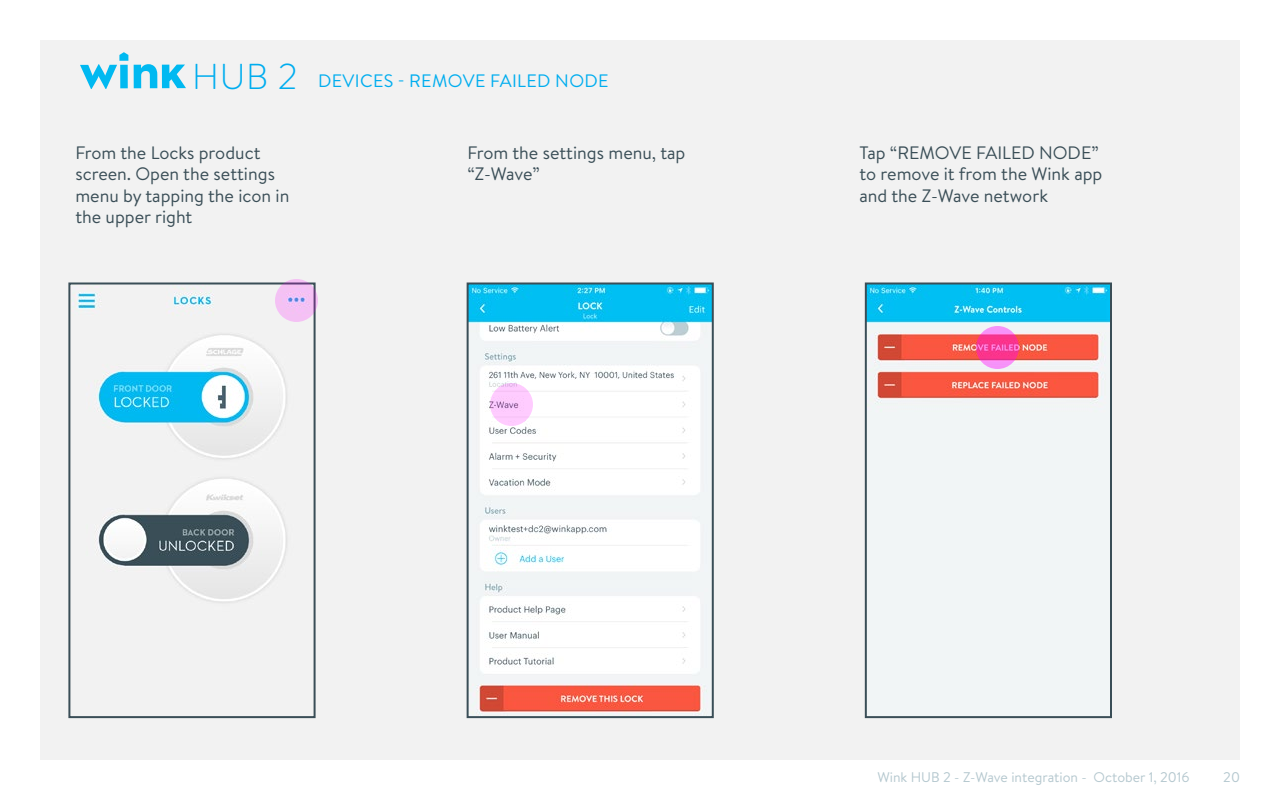
<style>
.page{position:relative;width:1280px;height:800px;background:#fff}
.page>*{position:absolute;margin:0;border:0;box-sizing:border-box;transform-origin:0 0}
.t1{font:18px/21.6px "Brandon Text";color:#3a4e57}
.t2{font:18px "Brandon Text";letter-spacing:.02em;color:#00adef}
.t3{font:14px "Brandon Text";color:#b5c8cf}
.s1{font-weight:300;font-size:36px}
</style>
<div class="page">
<div style="left:40px;top:40px;width:1200px;height:720px;background:#f2f2f2"></div>
<svg style="left:134px;top:64px;width:52px;height:24px"></svg>
<svg style="left:80px;top:52px;width:48px;height:37px"></svg>
<svg style="left:864px;top:282px;width:248px;height:437px"></svg>
<svg style="left:466px;top:282px;width:248px;height:437px"></svg>
<svg style="left:490px;top:383px;width:43px;height:43px"></svg>
<svg style="left:976px;top:326px;width:43px;height:43px"></svg>
<svg style="left:68px;top:282px;width:249px;height:437px"></svg>
<svg style="left:275px;top:279px;width:43px;height:43px"></svg>
<p class="t2" style="left:192px;top:68px;width:418px"><span class="s1">HUB 2</span> DEVICES - REMOVE FAILED NODE</p>
<p class="t1" style="left:75px;top:141px;width:216px">From the Locks product screen. Open the settings menu by tapping the icon in the upper right</p>
<p class="t1" style="left:859px;top:141px;width:245px">Tap “REMOVE FAILED NODE” to remove it from the Wink app and the Z-Wave network</p>
<p class="t1" style="left:467px;top:141px;width:220px">From the settings menu, tap “Z-Wave”</p>
<p class="t3" style="left:877px;top:767px;width:314px">Wink HUB 2 - Z-Wave integration - October 1, 2016</p>
<p class="t3" style="left:1223px;top:767px;width:18px">20</p>
</div>
